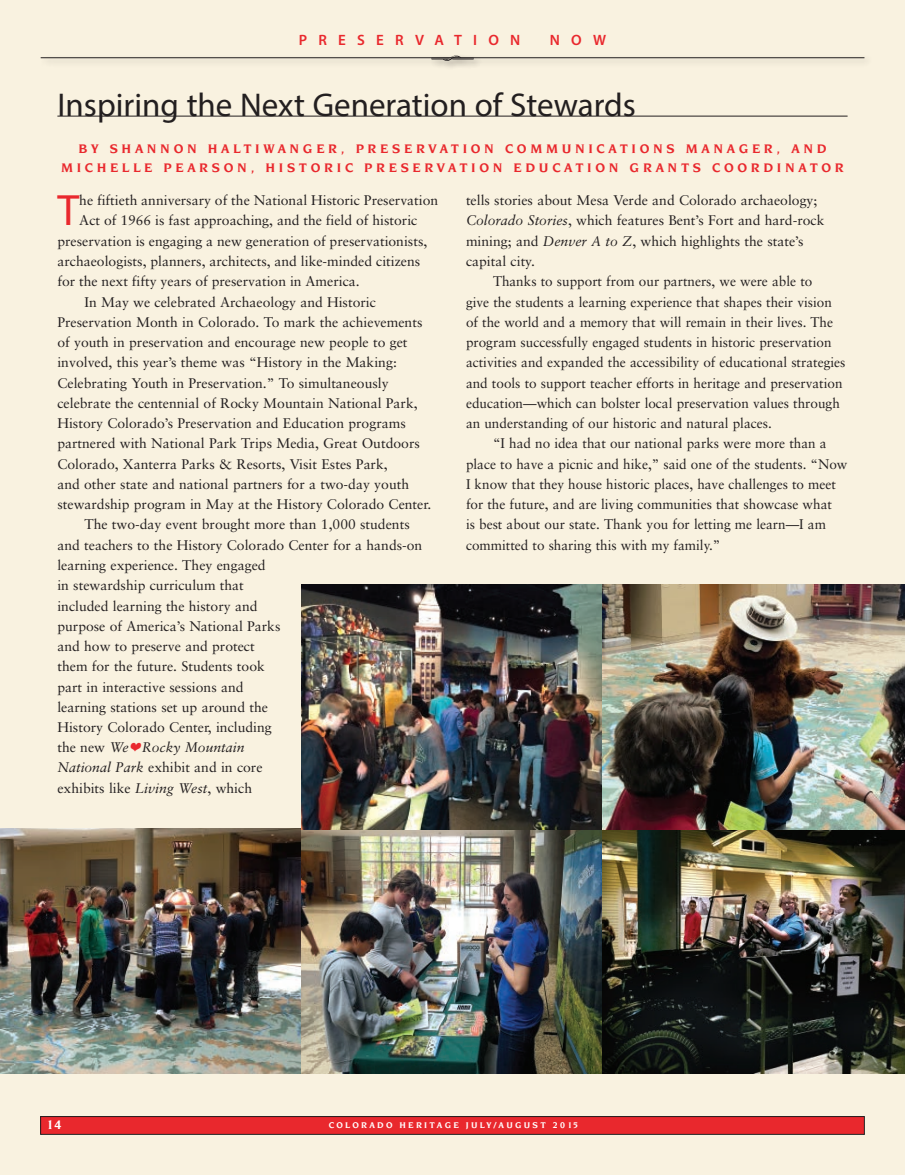
<style>
.page{position:relative;width:905px;height:1175px;background:#fff}
.page>*{position:absolute;margin:0;border:0;box-sizing:border-box;transform-origin:0 0}
.t1{font:43.95px "Myriad Pro";color:#e9282d}
.t2{font:33px "Myriad Pro";color:#231f20}
.t3{font:600 15px "Myriad Pro";letter-spacing:.75em;color:#e9282d}
.t4{font:13.95px/20.2px "Sabon";color:#231f20}
.t5{font:italic 13.95px "Sabon";color:#231f20}
.t6{font:700 13.5px "Novarese";letter-spacing:.225em;color:#e9282d}
.t7{font:700 13.5px "Novarese";color:#fff}
.t8{font:700 9px "Novarese";letter-spacing:.25em;color:#fff}
.s1{font-style:italic}
.s2{font-style:normal}
.s3{color:#e9282d}
</style>
<div class="page">
<div style="left:0;top:0;width:904px;height:1174px;background:#f9f2e0"></div>
<div style="left:41px;top:1116px;width:823px;height:18px;background:#e9282d"></div>
<div style="left:40px;top:1116px;width:824px;height:18px;border:1px solid #231f20"></div>
<div style="left:39px;top:55px;width:834px;height:13px;background:#231f20;opacity:.45"></div>
<hr style="left:41px;top:57px;width:823px;height:1px;background:#231f20">
<div style="left:429px;top:53px;width:54px;height:17px;background:#231f20;opacity:.45"></div>
<svg style="left:431px;top:56px;width:42px;height:5px"></svg>
<hr style="left:57px;top:116px;width:790px;height:1px;background:#231f20">
<img style="left:0;top:828px;width:904px;height:245px">
<img style="left:301px;top:585px;width:603px;height:244px">
<p class="t3" style="left:299px;top:30px;width:223px">PRESERVATION</p>
<p class="t3" style="left:550px;top:30px;width:58px">NOW</p>
<h2 class="t2" style="left:57px;top:84px;width:580px">Inspiring the Next Generation of Stewards</h2>
<p class="t6" style="left:78px;top:141px;width:57px">BY SHANNON</p>
<p class="t6" style="left:208px;top:141px;width:24px">H ALTI</p>
<p class="t6" style="left:263px;top:141px;width:28px">WANGER</p>
<p class="t6" style="left:341px;top:141px;width:40px">, P RESER</p>
<p class="t6" style="left:428px;top:141px;width:24px">VATION</p>
<p class="t6" style="left:505px;top:141px;width:25px">C OMMUNICATIONS</p>
<p class="t6" style="left:685px;top:141px;width:29px">M ANAGER</p>
<p class="t6" style="left:776px;top:141px;width:28px">, AND</p>
<p class="t6" style="left:61px;top:160px;width:28px">M ICHELLE</p>
<p class="t6" style="left:164px;top:160px;width:25px">P EARSON</p>
<p class="t6" style="left:251px;top:160px;width:40px">, H ISTORIC</p>
<p class="t6" style="left:364px;top:160px;width:25px">P RESER</p>
<p class="t6" style="left:437px;top:160px;width:24px">VATION</p>
<p class="t6" style="left:513px;top:160px;width:25px">E DUCATION</p>
<p class="t6" style="left:629px;top:160px;width:26px">G RANTS</p>
<p class="t6" style="left:712px;top:160px;width:25px">C OORDINATOR</p>
<h1 class="t1" style="left:57px;top:184px;width:23px">T</h1>
<p class="t4" style="left:79px;top:190px;width:360px">he fiftieth anniversary of the National Historic Preservation</p>
<p class="t4" style="left:466px;top:190px;width:360px">tells stories about Mesa Verde and Colorado archaeology; <span class="s1">Colorado Stories</span>, which features Bent’s Fort and hard-rock mining; and <span class="s1">Denver A to Z</span>, which highlights the state’s capital city.</p>
<p class="t4" style="left:466px;top:271px;width:381px;text-indent:27px">Thanks to support from our partners, we were able to<br>give the students a learning experience that shapes their vision of the world and a memory that will remain in their lives. The program successfully engaged students in historic preservation activities and expanded the accessibility of educational strategies and tools to support teacher efforts in heritage and preservation education—which can bolster local preservation values through an understanding of our historic and natural places.</p>
<p class="t4" style="left:466px;top:433px;width:383px;text-indent:27px">“I had no idea that our national parks were more than a place to have a picnic and hike,” said one of the students. “Now I know that they house historic places, have challenges to meet for the future, and are living communities that showcase what<br>is best about our state. Thank you for letting me learn—I am committed to sharing this with my family.”</p>
<p class="t4" style="left:79px;top:210px;width:339px">Act of 1966 is fast approaching, and the field of historic</p>
<p class="t4" style="left:57px;top:231px;width:371px">preservation is engaging a new generation of preservationists,</p>
<p class="t4" style="left:57px;top:251px;width:364px">archaeologists, planners, architects, and like-minded citizens</p>
<p class="t4" style="left:57px;top:271px;width:304px">for the next fifty years of preservation in America.</p>
<p class="t4" style="left:84px;top:291px;width:293px">In May we celebrated Archaeology and Historic</p>
<p class="t4" style="left:57px;top:312px;width:366px">Preservation Month in Colorado. To mark the achievements</p>
<p class="t4" style="left:57px;top:332px;width:352px">of youth in preservation and encourage new people to get</p>
<p class="t4" style="left:57px;top:352px;width:341px">involved, this year’s theme was “History in the Making:</p>
<p class="t4" style="left:57px;top:372px;width:333px">Celebrating Youth in Preservation.” To simultaneously</p>
<p class="t4" style="left:57px;top:393px;width:362px">celebrate the centennial of Rocky Mountain National Park,</p>
<p class="t4" style="left:57px;top:413px;width:350px">History Colorado’s Preservation and Education programs</p>
<p class="t4" style="left:57px;top:433px;width:364px">partnered with National Park Trips Media, Great Outdoors</p>
<p class="t4" style="left:57px;top:453px;width:332px">Colorado, Xanterra Parks &amp; Resorts, Visit Estes Park,</p>
<p class="t4" style="left:57px;top:474px;width:353px">and other state and national partners for a two-day youth</p>
<p class="t4" style="left:57px;top:494px;width:375px">stewardship program in May at the History Colorado Center.</p>
<p class="t4" style="left:84px;top:514px;width:327px">The two-day event brought more than 1,000 students</p>
<p class="t4" style="left:57px;top:534px;width:366px">and teachers to the History Colorado Center for a hands-on</p>
<p class="t4" style="left:57px;top:555px;width:210px">learning experience. They engaged</p>
<p class="t4" style="left:57px;top:575px;width:188px">in stewardship curriculum that</p>
<p class="t4" style="left:57px;top:595px;width:202px">included learning the history and</p>
<p class="t4" style="left:57px;top:615px;width:224px">purpose of America’s National Parks</p>
<p class="t4" style="left:57px;top:636px;width:199px">and how to preserve and protect</p>
<p class="t4" style="left:57px;top:656px;width:209px">them for the future. Students took</p>
<p class="t4" style="left:57px;top:676px;width:188px">part in interactive sessions and</p>
<p class="t4" style="left:57px;top:696px;width:212px">learning stations set up around the</p>
<p class="t4" style="left:57px;top:717px;width:216px">History Colorado Center, including</p>
<p class="t5" style="left:57px;top:739px;width:188px"><span class="s2">the new</span> We<span class="s3">❤</span>Rocky Mountain</p>
<p class="t4" style="left:57px;top:757px;width:207px"><span class="s1">National Park</span> exhibit and in core</p>
<p class="t4" style="left:57px;top:777px;width:196px">exhibits like <span class="s1">Living West</span>, which</p>
<p class="t7" style="left:46px;top:1117px;width:17px">14</p>
<p class="t8" style="left:329px;top:1120px;width:251px">COLORADO HERITAGE JULY/AUGUST 2015</p>
</div>
